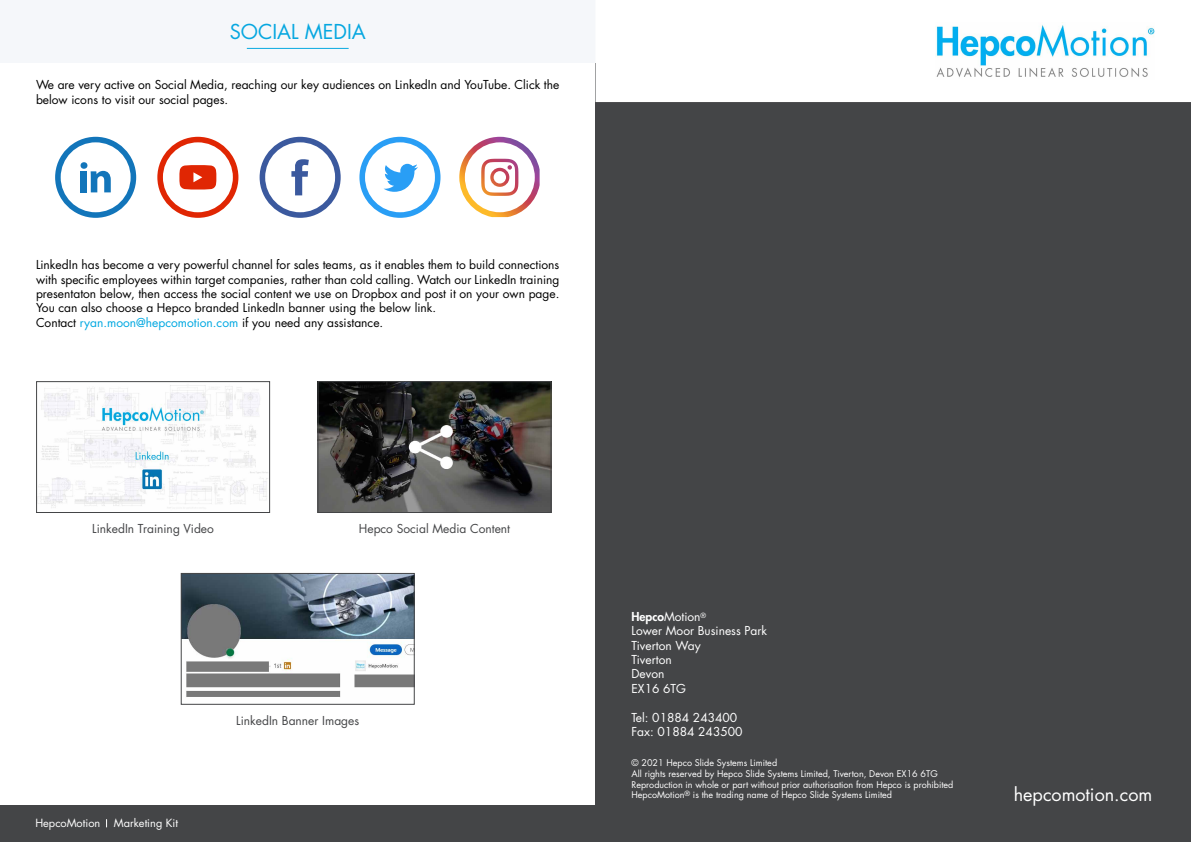
<style>
.page{position:relative;width:1191px;height:842px;background:#fff}
.page>*{position:absolute;margin:0;border:0;box-sizing:border-box;transform-origin:0 0}
.t1{font:20px "Futura Std";color:#06a7e0}
.t2{font:18px "Futura Std";color:#fff}
.t3{font:12px/14.4px "Futura";color:#000}
.t4{font:12px/14.4px "Futura Std";color:#fff}
.t5{font:12px "Futura";color:#444547}
.t6{font:11px "Futura";color:#fff}
.t7{font:9px/10.8px "Futura Std";color:#fff}
.s1{color:#00a8e1}
.s2{font-weight:800}
</style>
<div class="page">
<div style="left:0;top:806px;width:595px;height:36px;background:#444547"></div>
<div style="left:595px;top:0;width:596px;height:842px;background:#444547"></div>
<div style="left:0;top:0;width:595px;height:63px;background:#f5f7fa"></div>
<hr style="left:247px;top:48px;width:102px;height:1px;background:#08a9e0">
<svg style="left:260px;top:137px;width:81px;height:81px"></svg>
<svg style="left:359px;top:137px;width:81px;height:81px"></svg>
<svg style="left:459px;top:137px;width:80px;height:80px"></svg>
<svg style="left:157px;top:137px;width:81px;height:81px"></svg>
<svg style="left:55px;top:137px;width:81px;height:81px"></svg>
<img style="left:38px;top:385px;width:230px;height:123px">
<div style="left:36px;top:381px;width:234px;height:132px;border:1px solid #444547"></div>
<img style="left:319px;top:383px;width:230px;height:128px">
<div style="left:317px;top:381px;width:234px;height:132px;border:1px solid #444547"></div>
<div style="left:596px;top:0;width:594px;height:102px;background:#fff"></div>
<img style="left:936px;top:24px;width:219px;height:53px">
<img style="left:183px;top:575px;width:230px;height:122px">
<div style="left:181px;top:573px;width:234px;height:132px;border:1px solid #444547"></div>
<h1 class="t1" style="left:230px;top:18px;width:138px">SOCIAL MEDIA</h1>
<p class="t3" style="left:36px;top:78px;width:525px">We are very active on Social Media, reaching our key audiences on LinkedIn and YouTube. Click the below icons to visit our social pages.</p>
<p class="t3" style="left:36px;top:258px;width:525px">LinkedIn has become a very powerful channel for sales teams, as it enables them to build connections with specific employees within target companies, rather than cold calling. Watch our LinkedIn training presentaton below, then access the social content we use on Dropbox and post it on your own page.<br>You can also choose a Hepco branded LinkedIn banner using the below link.<br>Contact <span class="s1">ryan.moon@hepcomotion.com</span> if you need any assistance.</p>
<p class="t5" style="left:92px;top:521px;width:123px">LinkedIn Training Video</p>
<p class="t5" style="left:359px;top:521px;width:153px">Hepco Social Media Content</p>
<p class="t6" style="left:35px;top:815px;width:144px">HepcoMotion Marketing Kit</p>
<p class="t5" style="left:236px;top:713px;width:125px">LinkedIn Banner Images</p>
<p class="t4" style="left:631px;top:609px;width:137px"><span class="s2">Hepco</span>Motion<sup>®<br></sup>Lower Moor Business Park<br>Tiverton Way<br>Tiverton<br>Devon<br>EX16 6TG</p>
<p class="t4" style="left:631px;top:710px;width:113px">Tel: 01884 243400<br>Fax: 01884 243500</p>
<p class="t7" style="left:631px;top:757px;width:323px">© 2021 Hepco Slide Systems Limited<br>All rights reserved by Hepco Slide Systems Limited, Tiverton, Devon EX16 6TG Reproduction in whole or part without prior authorisation from Hepco is prohibited HepcoMotion<sup>®</sup> is the trading name of Hepco Slide Systems Limited</p>
<h2 class="t2" style="left:1013px;top:782px;width:140px">hepcomotion.com</h2>
</div>
